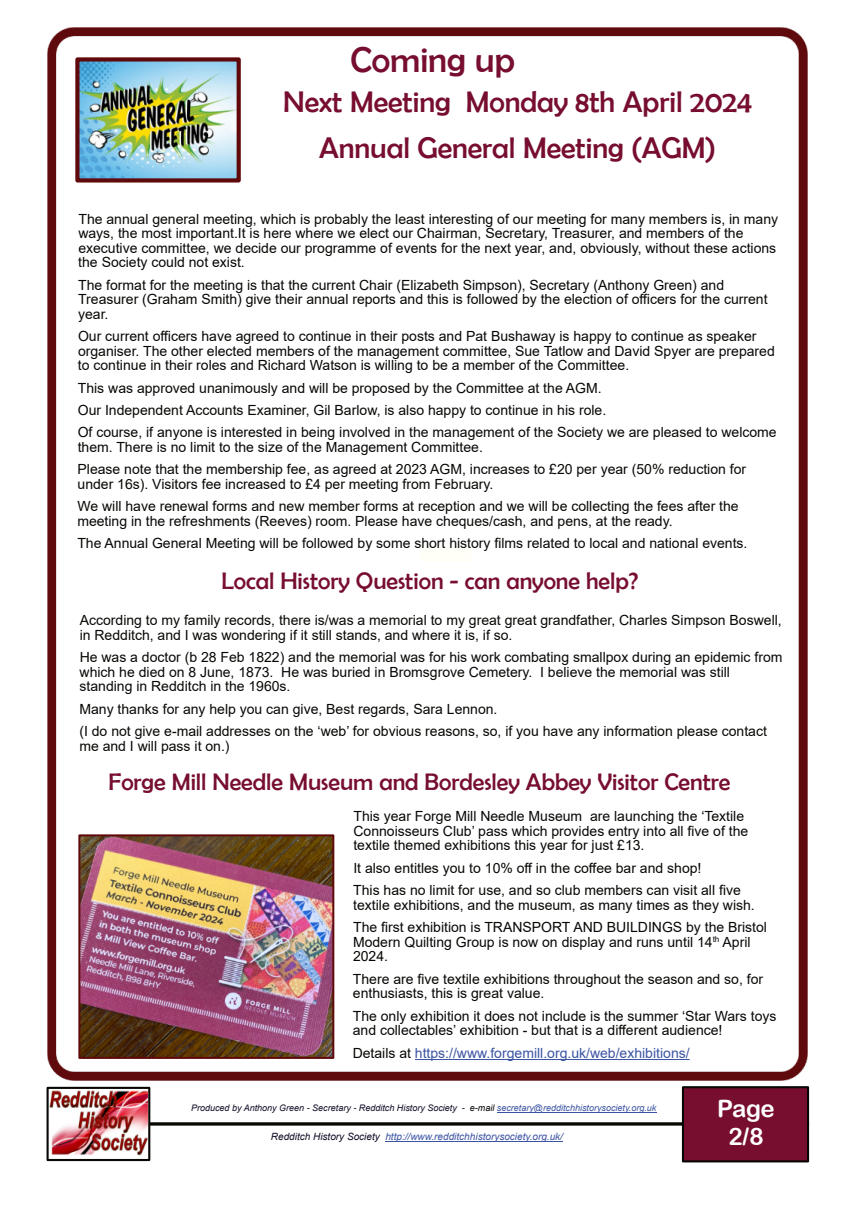
<style>
.page{position:relative;width:859px;height:1208px;background:#fff}
.page>*{position:absolute;margin:0;border:0;box-sizing:border-box;transform-origin:0 0}
.t1{font:36px "Berlin Sans FB";color:#770e2f}
.t2{font:30px/46px "Berlin Sans FB";letter-spacing:-.005em;color:#770e2f;text-align:center}
.t3{font:24px "Berlin Sans FB";letter-spacing:-.005em;color:#770e2f}
.t4{font:24px "Arial Rounded MT Bold";color:#fff}
.t5{font:14px/14.5px "Arial";letter-spacing:-.005em;color:#080704}
.t6{font:14px "Arial";letter-spacing:-.005em;color:#3a53a3}
.t7{font:italic 10px "Arial";color:#3a53a3}
.t8{font:italic 9px "Arial";color:#110c27}
.s1{color:#080704}
.s2{color:#3a53a3}
.s3{color:#110c27}
</style>
<div class="page">
<img style="left:48px;top:28px;width:760px;height:1052px">
<hr style="left:101px;top:1122px;width:706px;height:3px;background:#080704">
<div style="left:682px;top:1086px;width:127px;height:76px;background:#770e2f;border:2px solid #080704"></div>
<img style="left:50px;top:1090px;width:97px;height:66px">
<div style="left:47px;top:1086px;width:103px;height:75px;border:2px solid #080704"></div>
<hr style="left:385px;top:1141px;width:178px;height:1px;background:#3a53a3">
<hr style="left:497px;top:1112px;width:159px;height:1px;background:#3a53a3">
<div style="left:417px;top:546px;width:58px;height:19px;background:#fffef7;border:3px solid #fff;border-radius:4px"></div>
<hr style="left:415px;top:1059px;width:275px;height:1px;background:#3a53a3">
<img style="left:80px;top:62px;width:156px;height:115px">
<div style="left:75px;top:57px;width:166px;height:125px;border:4px solid #60090b"></div>
<img style="left:81px;top:837px;width:250px;height:219px">
<div style="left:78px;top:834px;width:256px;height:225px;border:2px solid #60090b"></div>
<h1 class="t1" style="left:350px;top:40px;width:166px">Coming up</h1>
<h2 class="t2" style="left:283px;top:79px;width:470px">Next Meeting Monday 8th April 2024<br>Annual General Meeting (AGM)</h2>
<p class="t5" style="left:78px;top:213px;width:701px">The annual general meeting, which is probably the least interesting of our meeting for many members is, in many ways, the most important.It is here where we elect our Chairman, Secretary, Treasurer, and members of the executive committee, we decide our programme of events for the next year, and, obviously, without these actions the Society could not exist.</p>
<p class="t5" style="left:78px;top:279px;width:691px">The format for the meeting is that the current Chair (Elizabeth Simpson), Secretary (Anthony Green) and<br>Treasurer (Graham Smith) give their annual reports and this is followed by the election of officers for the current year.</p>
<p class="t5" style="left:78px;top:330px;width:698px">Our current officers have agreed to continue in their posts and Pat Bushaway is happy to continue as speaker organiser. The other elected members of the management committee, Sue Tatlow and David Spyer are prepared to continue in their roles and Richard Watson is willing to be a member of the Committee.</p>
<p class="t5" style="left:78px;top:378px;width:700px;line-height:22.5px">This was approved unanimously and will be proposed by the Committee at the AGM.<br>Our Independent Accounts Examiner, Gil Barlow, is also happy to continue in his role.<br>Of course, if anyone is interested in being involved in the management of the Society we are pleased to welcome</p>
<p class="t5" style="left:78px;top:437px;width:670px;line-height:22.5px">them. There is no limit to the size of the Management Committee.<br>Please note that the membership fee, as agreed at 2023 AGM, increases to £20 per year (50% reduction for</p>
<p class="t5" style="left:77px;top:474px;width:663px;line-height:22.5px">under 16s). Visitors fee increased to £4 per meeting from February.<br>We will have renewal forms and new member forms at reception and we will be collecting the fees after the</p>
<p class="t5" style="left:77px;top:511px;width:672px;line-height:22.5px">meeting in the refreshments (Reeves) room. Please have cheques/cash, and pens, at the ready.<br>The Annual General Meeting will be followed by some short history films related to local and national events.</p>
<h3 class="t3" style="left:221px;top:567px;width:419px">Local History Question - can anyone help?</h3>
<p class="t5" style="left:80px;top:614px;width:703px">According to my family records, there is/was a memorial to my great great grandfather, Charles Simpson Boswell, in Redditch, and I was wondering if it still stands, and where it is, if so.</p>
<p class="t5" style="left:80px;top:651px;width:704px">He was a doctor (b 28 Feb 1822) and the memorial was for his work combating smallpox during an epidemic from which he died on 8 June, 1873. He was buried in Bromsgrove Cemetery. I believe the memorial was still standing in Redditch in the 1960s.</p>
<p class="t5" style="left:79px;top:699px;width:689px;line-height:22.5px">Many thanks for any help you can give, Best regards, Sara Lennon.<br>(I do not give e-mail addresses on the ‘web’ for obvious reasons, so, if you have any information please contact</p>
<p class="t5" style="left:79px;top:739px;width:152px">me and I will pass it on.)</p>
<h3 class="t3" style="left:109px;top:769px;width:623px">Forge Mill Needle Museum and Bordesley Abbey Visitor Centre</h3>
<p class="t5" style="left:353px;top:810px;width:396px">This year Forge Mill Needle Museum are launching the ‘Textile<br>Connoisseurs Club’ pass which provides entry into all five of the textile themed exhibitions this year for just £13.</p>
<p class="t5" style="left:353px;top:858px;width:389px;line-height:22.5px">It also entitles you to 10% off in the coffee bar and shop!<br>This has no limit for use, and so club members can visit all five</p>
<p class="t5" style="left:353px;top:895px;width:415px;line-height:22.5px">textile exhibitions, and the museum, as many times as they wish.<br>The first exhibition is TRANSPORT AND BUILDINGS by the Bristol</p>
<p class="t5" style="left:353px;top:935px;width:399px">Modern Quilting Group is now on display and runs until 14<sup>th</sup> April<br>2024.</p>
<p class="t5" style="left:353px;top:972px;width:412px">There are five textile exhibitions throughout the season and so, for enthusiasts, this is great value.</p>
<p class="t5" style="left:353px;top:1009px;width:425px">The only exhibition it does not include is the summer ‘Star Wars toys and collectables’ exhibition - but that is a different audience!</p>
<p class="t6" style="left:353px;top:1047px;width:338px"><span class="s1">Details at</span> https://www.forgemill.org.uk/web/exhibitions/</p>
<p class="t8" style="left:191px;top:1104px;width:467px">Produced by Anthony Green - Secretary - Redditch History Society - <span class="s1">e-mail</span> <span class="s2">secretary@redditchhistorysociety.org.uk</span></p>
<h3 class="t4" style="left:717px;top:1100px;width:59px">Page</h3>
<p class="t7" style="left:271px;top:1133px;width:294px"><span class="s3">Redditch History Society</span> http://www.redditchhistorysociety.org.uk/</p>
<h3 class="t4" style="left:728px;top:1128px;width:37px">2/8</h3>
</div>
